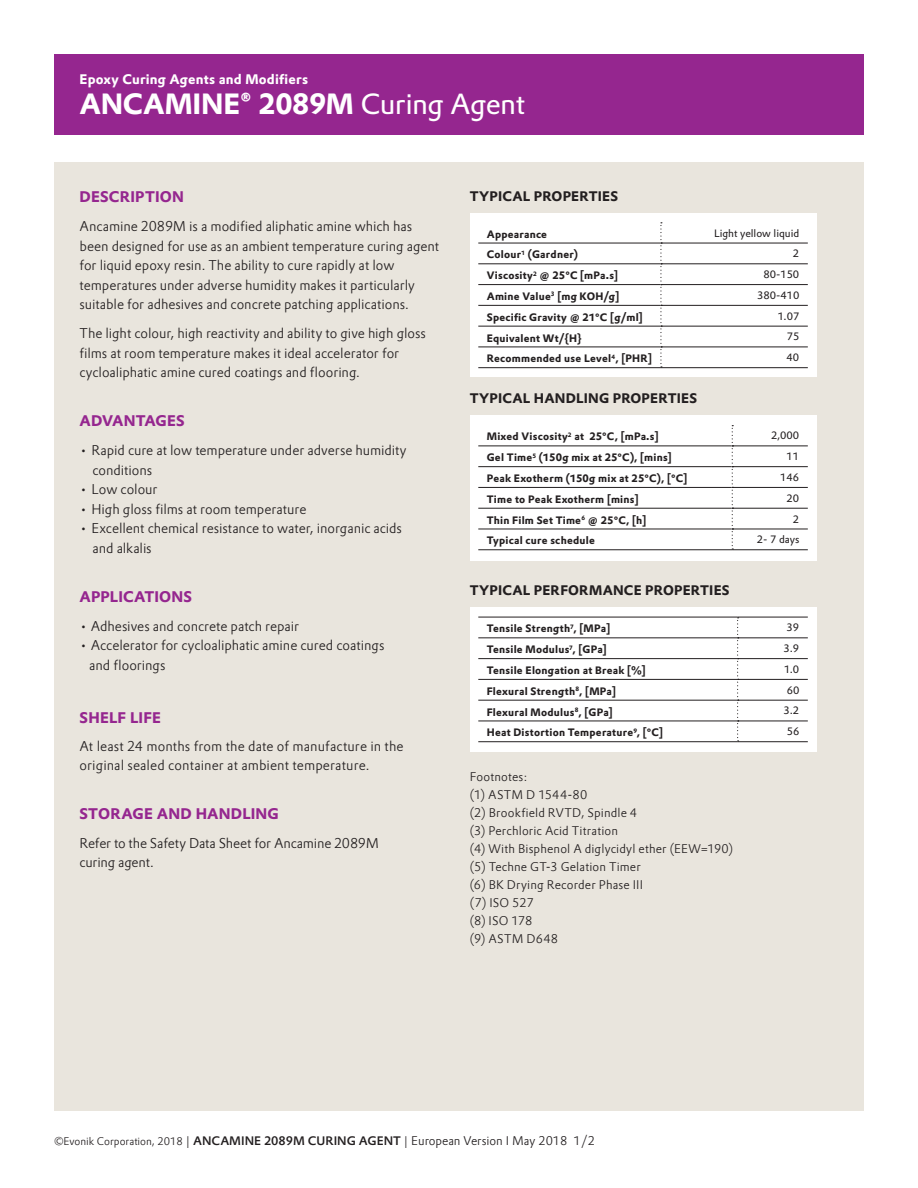
<style>
.page{position:relative;width:918px;height:1188px;background:#fff}
.page>*{position:absolute;margin:0;border:0;box-sizing:border-box;transform-origin:0 0}
.Headline_Prokyon_19{font:700 28.5px "Evonik Prokyon";letter-spacing:-.01em;color:#fff}
.Text_Column_Prokyon{font:700 15px "Evonik Prokyon";letter-spacing:.01em;color:#95268f}
.Subhead_Prokyon_10{font:700 15px "Evonik Prokyon";letter-spacing:.015em;color:#95268f}
.Text_Column_Prokyon-2{font:300 13.5px/19.5px "Evonik Prokyon";color:#231f20}
.Table_head_Prokyon_9{font:700 13.5px "Evonik Prokyon";letter-spacing:.015em;color:#231f20}
.Rooftext_Prokyon_9{font:700 13.5px "Evonik Prokyon";letter-spacing:.015em;color:#fff}
.Text_Column_Prokyon-3{font:700 13.5px "Evonik Prokyon";letter-spacing:.015em;color:#231f20}
.Text_Column_Prokyon-4{font:300 12px/18px "Evonik Prokyon";letter-spacing:.015em;color:#231f20}
.t1{font:700 10.5px "Evonik Prokyon";letter-spacing:.02em;color:#231f20}
.t2{font:10.5px "Evonik Prokyon";color:#231f20}
.s1{font-weight:400}
.s2{font-size:10.5px}
.s3{font-weight:500}
</style>
<div class="page">
<div style="left:54px;top:54px;width:810px;height:81px;background:#95268f"></div>
<div style="left:54px;top:162px;width:810px;height:948px;background:#e9e5dd"></div>
<div style="left:470px;top:213px;width:346px;height:164px;background:#fff"></div>
<hr style="left:478px;top:243px;width:182px;height:1px;background:#231f20">
<hr style="left:478px;top:264px;width:182px;height:1px;background:#231f20">
<hr style="left:478px;top:284px;width:182px;height:1px;background:#231f20">
<hr style="left:478px;top:305px;width:182px;height:1px;background:#231f20">
<hr style="left:478px;top:326px;width:182px;height:1px;background:#231f20">
<hr style="left:478px;top:347px;width:182px;height:1px;background:#231f20">
<hr style="left:478px;top:367px;width:183px;height:1px;background:#231f20">
<hr style="left:662px;top:243px;width:146px;height:1px;background:#231f20">
<hr style="left:662px;top:264px;width:146px;height:1px;background:#231f20">
<hr style="left:662px;top:284px;width:146px;height:1px;background:#231f20">
<hr style="left:662px;top:305px;width:146px;height:1px;background:#231f20">
<hr style="left:662px;top:326px;width:146px;height:1px;background:#231f20">
<hr style="left:662px;top:347px;width:146px;height:1px;background:#231f20">
<hr style="left:661px;top:367px;width:147px;height:1px;background:#231f20">
<svg style="left:660px;top:222px;width:2px;height:145px"></svg>
<div style="left:470px;top:415px;width:346px;height:145px;background:#fff"></div>
<hr style="left:478px;top:446px;width:254px;height:1px;background:#231f20">
<hr style="left:478px;top:466px;width:254px;height:1px;background:#231f20">
<hr style="left:478px;top:487px;width:254px;height:1px;background:#231f20">
<hr style="left:478px;top:508px;width:254px;height:1px;background:#231f20">
<hr style="left:478px;top:529px;width:254px;height:1px;background:#231f20">
<hr style="left:478px;top:550px;width:254px;height:1px;background:#231f20">
<hr style="left:733px;top:446px;width:75px;height:1px;background:#231f20">
<hr style="left:733px;top:466px;width:75px;height:1px;background:#231f20">
<hr style="left:733px;top:487px;width:75px;height:1px;background:#231f20">
<hr style="left:733px;top:508px;width:75px;height:1px;background:#231f20">
<hr style="left:733px;top:529px;width:75px;height:1px;background:#231f20">
<hr style="left:732px;top:550px;width:76px;height:1px;background:#231f20">
<svg style="left:732px;top:425px;width:1px;height:125px"></svg>
<div style="left:470px;top:607px;width:346px;height:145px;background:#fff"></div>
<hr style="left:478px;top:617px;width:260px;height:1px;background:#231f20">
<hr style="left:478px;top:638px;width:259px;height:1px;background:#231f20">
<hr style="left:478px;top:658px;width:259px;height:1px;background:#231f20">
<hr style="left:478px;top:679px;width:259px;height:1px;background:#231f20">
<hr style="left:478px;top:700px;width:259px;height:1px;background:#231f20">
<hr style="left:478px;top:721px;width:259px;height:1px;background:#231f20">
<hr style="left:478px;top:741px;width:260px;height:1px;background:#231f20">
<hr style="left:738px;top:617px;width:70px;height:1px;background:#231f20">
<hr style="left:738px;top:638px;width:70px;height:1px;background:#231f20">
<hr style="left:738px;top:658px;width:70px;height:1px;background:#231f20">
<hr style="left:738px;top:679px;width:70px;height:1px;background:#231f20">
<hr style="left:738px;top:700px;width:70px;height:1px;background:#231f20">
<hr style="left:738px;top:721px;width:70px;height:1px;background:#231f20">
<hr style="left:738px;top:741px;width:70px;height:1px;background:#231f20">
<svg style="left:737px;top:617px;width:2px;height:125px"></svg>
<p class="Rooftext_Prokyon_9" style="left:80px;top:69px;width:230px">Epoxy Curing Agents and Modifiers</p>
<p class="Headline_Prokyon_19" style="left:80px;top:81px;width:447px">ANCAMINE® 2089M <span class="s1">Curing Agent</span></p>
<p class="Text_Column_Prokyon" style="left:80px;top:185px;width:106px">DESCRIPTION</p>
<p class="Text_Column_Prokyon-2" style="left:80px;top:216px;width:361px">Ancamine 2089M is a modified aliphatic amine which has been designed for use as an ambient temperature curing agent for liquid epoxy resin. The ability to cure rapidly at low temperatures under adverse humidity makes it particularly suitable for adhesives and concrete patching applications.</p>
<p class="Text_Column_Prokyon-2" style="left:80px;top:323px;width:348px">The light colour, high reactivity and ability to give high gloss films at room temperature makes it ideal accelerator for cycloaliphatic amine cured coatings and flooring.</p>
<p class="Text_Column_Prokyon" style="left:80px;top:409px;width:107px">ADVANTAGES</p>
<p class="Text_Column_Prokyon-2" style="left:92px;top:440px;width:316px;text-indent:-13px">• Rapid cure at low temperature under adverse humidity conditions</p>
<p class="Text_Column_Prokyon-2" style="left:80px;top:479px;width:79px">• Low colour</p>
<p class="Text_Column_Prokyon-2" style="left:80px;top:498px;width:228px">• High gloss films at room temperature</p>
<p class="Text_Column_Prokyon-2" style="left:92px;top:518px;width:311px;text-indent:-13px">• Excellent chemical resistance to water, inorganic acids and alkalis</p>
<p class="Text_Column_Prokyon" style="left:80px;top:584px;width:114px">APPLICATIONS</p>
<p class="Text_Column_Prokyon-2" style="left:80px;top:615px;width:221px">• Adhesives and concrete patch repair</p>
<p class="Text_Column_Prokyon-2" style="left:89px;top:635px;width:297px;text-indent:-10px">• Accelerator for cycloaliphatic amine cured coatings and floorings</p>
<p class="Subhead_Prokyon_10" style="left:80px;top:705px;width:83px">SHELF LIFE</p>
<p class="Text_Column_Prokyon-2" style="left:80px;top:735px;width:326px">At least 24 months from the date of manufacture in the original sealed container at ambient temperature.</p>
<p class="Text_Column_Prokyon" style="left:80px;top:801px;width:201px">STORAGE AND HANDLING</p>
<p class="Text_Column_Prokyon-2" style="left:80px;top:833px;width:301px">Refer to the Safety Data Sheet for Ancamine 2089M curing agent.</p>
<p class="Text_Column_Prokyon-3" style="left:470px;top:186px;width:150px">TYPICAL PROPERTIES</p>
<p class="t1" style="left:487px;top:225px;width:62px">Appearance</p>
<p class="t2" style="left:714px;top:225px;width:87px">Light yellow liquid</p>
<p class="t1" style="left:487px;top:246px;width:93px">Colour<sup>1</sup> (Gardner)</p>
<p class="t2" style="left:793px;top:246px;width:8px">2</p>
<p class="t1" style="left:487px;top:267px;width:133px">Viscosity<sup>2</sup> @ 25°C [mPa.s]</p>
<p class="t2" style="left:763px;top:266px;width:37px">80-150</p>
<p class="t1" style="left:487px;top:288px;width:134px">Amine Value<sup>3</sup> [mg KOH/g]</p>
<p class="t2" style="left:757px;top:287px;width:44px">380-410</p>
<p class="t1" style="left:487px;top:309px;width:157px">Specific Gravity @ 21°C [g/ml]</p>
<p class="t2" style="left:778px;top:308px;width:23px">1.07</p>
<p class="t1" style="left:487px;top:329px;width:96px">Equivalent Wt/{H}</p>
<p class="t2" style="left:787px;top:329px;width:14px">75</p>
<p class="t1" style="left:487px;top:350px;width:167px">Recommended use Level<sup>4</sup>, [PHR]</p>
<p class="t2" style="left:787px;top:349px;width:14px">40</p>
<p class="Table_head_Prokyon_9" style="left:470px;top:387px;width:229px">TYPICAL HANDLING PROPERTIES</p>
<p class="t1" style="left:487px;top:428px;width:173px">Mixed Viscosity<sup>2</sup> at 25°C, [mPa.s]</p>
<p class="t2" style="left:771px;top:428px;width:30px">2,000</p>
<p class="t1" style="left:487px;top:449px;width:187px">Gel Time<sup>5</sup> (150g mix at 25°C), [mins]</p>
<p class="t2" style="left:787px;top:448px;width:14px">11</p>
<p class="t1" style="left:487px;top:470px;width:202px">Peak Exotherm (150g mix at 25°C), [°C]</p>
<p class="t2" style="left:780px;top:469px;width:20px">146</p>
<p class="t1" style="left:487px;top:491px;width:153px">Time to Peak Exotherm [mins]</p>
<p class="t2" style="left:787px;top:490px;width:14px">20</p>
<p class="t1" style="left:487px;top:511px;width:161px">Thin Film Set Time<sup>6</sup> @ 25°C, [h]</p>
<p class="t2" style="left:793px;top:511px;width:8px">2</p>
<p class="t1" style="left:487px;top:532px;width:110px">Typical cure schedule</p>
<p class="t2" style="left:757px;top:532px;width:44px">2- 7 days</p>
<p class="Table_head_Prokyon_9" style="left:470px;top:580px;width:261px">TYPICAL PERFORMANCE PROPERTIES</p>
<p class="t1" style="left:487px;top:620px;width:125px">Tensile Strength<sup>7</sup>, [MPa]</p>
<p class="t2" style="left:787px;top:620px;width:14px">39</p>
<p class="t1" style="left:487px;top:641px;width:122px">Tensile Modulus<sup>7</sup>, [GPa]</p>
<p class="t2" style="left:784px;top:640px;width:17px">3.9</p>
<p class="t1" style="left:487px;top:662px;width:160px">Tensile Elongation at Break [%]</p>
<p class="t2" style="left:784px;top:661px;width:17px">1.0</p>
<p class="t1" style="left:487px;top:683px;width:131px">Flexural Strength<sup>8</sup>, [MPa]</p>
<p class="t2" style="left:787px;top:682px;width:14px">60</p>
<p class="t1" style="left:487px;top:703px;width:127px">Flexural Modulus<sup>8</sup>, [GPa]</p>
<p class="t2" style="left:784px;top:703px;width:17px">3.2</p>
<p class="t1" style="left:487px;top:724px;width:178px">Heat Distortion Temperature<sup>9</sup>, [°C]</p>
<p class="t2" style="left:787px;top:723px;width:14px">56</p>
<p class="Text_Column_Prokyon-4" style="left:470px;top:767px;width:265px">Footnotes:<br>(1) ASTM D 1544-80<br>(2) Brookfield RVTD, Spindle 4<br>(3) Perchloric Acid Titration<br>(4) With Bisphenol A diglycidyl ether (EEW=190) (5) Techne GT-3 Gelation Timer<br>(6) BK Drying Recorder Phase III<br>(7) ISO 527<br>(8) ISO 178<br>(9) ASTM D648</p>
<p class="Text_Column_Prokyon-4" style="left:54px;top:1131px;width:543px"><span class="s2">©Evonik Corporation, 2018</span> | <span class="s3">ANCAMINE 2089M CURING AGENT</span> | European Version I May 2018 1/2</p>
</div>
